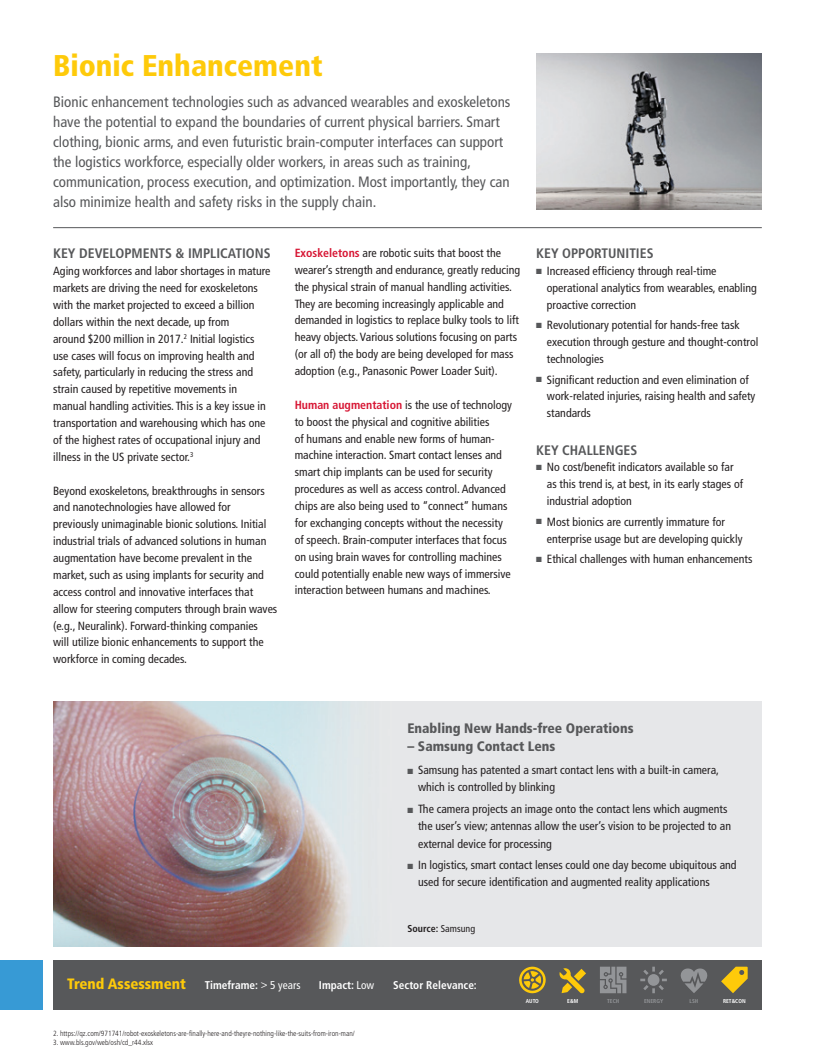
<style>
.page{position:relative;width:815px;height:1063px;background:#fff}
.page>*{position:absolute;margin:0;border:0;box-sizing:border-box;transform-origin:0 0}
.t1{font:900 condensed 30px "Frutiger LT Std";color:#feca0a}
.t2{font:condensed 15px/20px "Frutiger LT Std";color:#57585a}
.t3{font:900 condensed 15px "Frutiger LT Std";color:#feca0a}
.t4{font:700 condensed 13.75px "Frutiger LT Std";color:#57585a}
.t5{font:900 condensed 13.75px "Frutiger LT Std";color:#57585a}
.t6{font:condensed 11.88px/16.9px "Frutiger LT Std";color:#231f20}
.t7{font:700 condensed 11.25px "Frutiger LT Std";color:#fff}
.t8{font:700 condensed 10px "Frutiger LT Std";color:#231f20}
.t9{font:300 condensed 7.5px "Frutiger LT Std";color:#231f20}
.t10{font:700 condensed 5.62px "Frutiger LT Std";color:#fff}
.t11{font:700 condensed 5.62px "Frutiger LT Std";color:#939598}
.s1{font-weight:700;color:#d71634}
.s2{color:#57585a}
.s3{font-weight:400}
</style>
<div class="page">
<img style="left:536px;top:53px;width:226px;height:156px">
<hr style="left:53px;top:227px;width:709px;height:1px;background:#57585a">
<img style="left:53px;top:702px;width:709px;height:244px">
<div style="left:0;top:960px;width:43px;height:50px;background:#379ad5"></div>
<div style="left:53px;top:960px;width:709px;height:50px;background:#57585a"></div>
<svg style="left:559px;top:968px;width:27px;height:26px"></svg>
<svg style="left:600px;top:967px;width:26px;height:26px"></svg>
<svg style="left:640px;top:967px;width:27px;height:26px"></svg>
<div style="left:648px;top:974px;width:11px;height:12px;background:#939598;border-radius:50%"></div>
<svg style="left:680px;top:968px;width:28px;height:25px"></svg>
<svg style="left:721px;top:967px;width:27px;height:26px"></svg>
<svg style="left:519px;top:966px;width:27px;height:28px"></svg>
<p class="t1" style="left:53px;top:47px;width:271px">Bionic Enhancement</p>
<p class="t2" style="left:53px;top:92px;width:459px">Bionic enhancement technologies such as advanced wearables and exoskeletons have the potential to expand the boundaries of current physical barriers. Smart clothing, bionic arms, and even futuristic brain-computer interfaces can support the logistics workforce, especially older workers, in areas such as training, communication, process execution, and optimization. Most importantly, they can also minimize health and safety risks in the supply chain.</p>
<p class="t4" style="left:53px;top:245px;width:219px">KEY DEVELOPMENTS &amp; IMPLICATIONS</p>
<p class="t6" style="left:53px;top:263px;width:219px">Aging workforces and labor shortages in mature markets are driving the need for exoskeletons with the market projected to exceed a billion dollars within the next decade, up from<br>around $200 million in 2017.<sup>2</sup> Initial logistics use cases will focus on improving health and safety, particularly in reducing the stress and strain caused by repetitive movements in manual handling activities. This is a key issue in transportation and warehousing which has one of the highest rates of occupational injury and illness in the US private sector.<sup>3</sup></p>
<p class="t6" style="left:53px;top:482px;width:226px">Beyond exoskeletons, breakthroughs in sensors and nanotechnologies have allowed for previously unimaginable bionic solutions. Initial industrial trials of advanced solutions in human augmentation have become prevalent in the market, such as using implants for security and access control and innovative interfaces that allow for steering computers through brain waves (e.g., Neuralink). Forward-thinking companies<br>will utilize bionic enhancements to support the workforce in coming decades.</p>
<p class="t6" style="left:295px;top:244px;width:227px"><span class="s1">Exoskeletons</span> are robotic suits that boost the wearer’s strength and endurance, greatly reducing the physical strain of manual handling activities.<br>They are becoming increasingly applicable and demanded in logistics to replace bulky tools to lift heavy objects. Various solutions focusing on parts (or all of) the body are being developed for mass adoption (e.g., Panasonic Power Loader Suit).</p>
<p class="t6" style="left:295px;top:396px;width:219px"><span class="s1">Human augmentation</span> is the use of technology to boost the physical and cognitive abilities<br>of humans and enable new forms of human&shy;machine interaction. Smart contact lenses and smart chip implants can be used for security procedures as well as access control. Advanced chips are also being used to “connect” humans for exchanging concepts without the necessity of speech. Brain-computer interfaces that focus on using brain waves for controlling machines could potentially enable new ways of immersive interaction between humans and machines.</p>
<p class="t4" style="left:536px;top:245px;width:119px">KEY OPPORTUNITIES</p>
<p class="t6" style="left:547px;top:263px;width:212px;text-indent:-11px"><span class="s2">■</span> Increased efficiency through real-time operational analytics from wearables, enabling proactive correction</p>
<p class="t6" style="left:547px;top:317px;width:213px;text-indent:-11px"><span class="s2">■</span> Revolutionary potential for hands-free task execution through gesture and thought-control technologies</p>
<p class="t6" style="left:547px;top:371px;width:210px;text-indent:-11px"><span class="s2">■</span> Significant reduction and even elimination of work-related injuries, raising health and safety standards</p>
<p class="t4" style="left:536px;top:442px;width:103px">KEY CHALLENGES</p>
<p class="t6" style="left:547px;top:459px;width:198px;text-indent:-11px"><span class="s2">■</span> No cost/benefit indicators available so far as this trend is, at best, in its early stages of industrial adoption</p>
<p class="t6" style="left:547px;top:513px;width:197px;text-indent:-11px"><span class="s2">■</span> Most bionics are currently immature for enterprise usage but are developing quickly</p>
<p class="t6" style="left:536px;top:550px;width:218px"><span class="s2">■</span> Ethical challenges with human enhancements</p>
<p class="t5" style="left:407px;top:720px;width:228px">Enabling New Hands-free Operations</p>
<p class="t5" style="left:407px;top:738px;width:149px">– Samsung Contact Lens</p>
<p class="t6" style="left:418px;top:761px;width:302px;line-height:17.5px;text-indent:-11px"><span class="s2">■</span> Samsung has patented a smart contact lens with a built-in camera, which is controlled by blinking</p>
<p class="t6" style="left:418px;top:800px;width:314px;line-height:17.5px;text-indent:-11px"><span class="s2">■</span> The camera projects an image onto the contact lens which augments the user’s view; antennas allow the user’s vision to be projected to an external device for processing</p>
<p class="t6" style="left:418px;top:856px;width:320px;line-height:17.5px;text-indent:-11px"><span class="s2">■</span> In logistics, smart contact lenses could one day become ubiquitous and used for secure identification and augmented reality applications</p>
<p class="t8" style="left:407px;top:922px;width:69px">Source: <span class="s3">Samsung</span></p>
<p class="t3" style="left:67px;top:975px;width:120px">Trend Assessment</p>
<p class="t7" style="left:205px;top:979px;width:97px">Timeframe: <span class="s3">&gt; 5 years</span></p>
<p class="t7" style="left:319px;top:979px;width:57px">Impact: <span class="s3">Low</span></p>
<p class="t7" style="left:393px;top:979px;width:85px">Sector Relevance:</p>
<p class="t9" style="left:53px;top:1029px;width:303px">2. https://qz.com/971741/robot-exoskeletons-are-finally-here-and-theyre-nothing-like-the-suits-from-iron-man/</p>
<p class="t9" style="left:53px;top:1038px;width:102px">3. www.bls.gov/web/osh/cd_r44.xlsx</p>
<p class="t10" style="left:526px;top:997px;width:14px">AUTO</p>
<p class="t10" style="left:567px;top:997px;width:13px">E&amp;M</p>
<p class="t11" style="left:607px;top:997px;width:14px">TECH</p>
<p class="t11" style="left:644px;top:997px;width:21px">ENERGY</p>
<p class="t11" style="left:690px;top:997px;width:10px">LSH</p>
<p class="t10" style="left:723px;top:997px;width:24px">RET&amp;CON</p>
</div>
